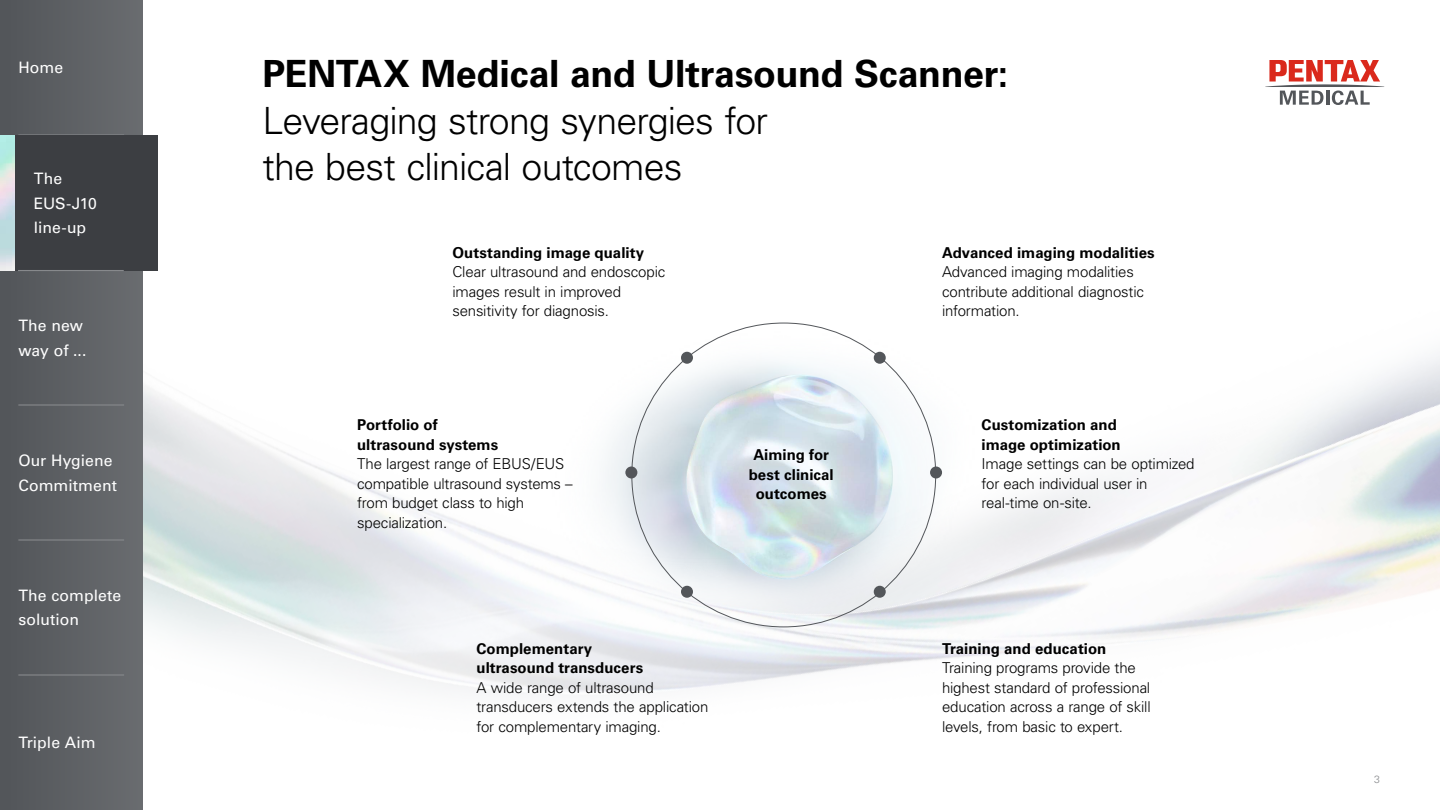
<style>
.page{position:relative;width:1440px;height:810px;background:#fff}
.page>*{position:absolute;margin:0;border:0;box-sizing:border-box;transform-origin:0 0}
.t1{font:300 37.5px/46.5px "Univers LT Std";letter-spacing:-.025em;color:#000}
.t2{font:700 37.5px "Univers LT Std";letter-spacing:-.01em;color:#000}
.t3{font:15.75px/24.8px "Univers LT Std";letter-spacing:.005em;color:#fff}
.t4{font:300 15px/19.5px "Univers LT Std";letter-spacing:-.01em;color:#000}
.t5{font:700 15px/19.5px "Univers LT Std";color:#000}
.t6{font:300 10.5px "Univers LT Std";color:#87898c}
</style>
<div class="page">
<img style="left:142px;top:34px;width:1298px;height:776px">
<div style="left:410px;top:203px;width:291px;height:159px;background:#fff"></div>
<div style="left:900px;top:203px;width:294px;height:157px;background:#fff"></div>
<svg style="left:718px;top:418px;width:146px;height:114px"></svg>
<div style="left:874px;top:352px;width:12px;height:12px;background:#53565a;border-radius:50%"></div>
<div style="left:874px;top:586px;width:12px;height:12px;background:#53565a;border-radius:50%"></div>
<div style="left:681px;top:352px;width:12px;height:12px;background:#53565a;border-radius:50%"></div>
<div style="left:681px;top:586px;width:12px;height:12px;background:#53565a;border-radius:50%"></div>
<div style="left:930px;top:466px;width:12px;height:12px;background:#53565a;border-radius:50%"></div>
<div style="left:625px;top:466px;width:12px;height:12px;background:#53565a;border-radius:50%"></div>
<svg style="left:1265px;top:60px;width:119px;height:45px"></svg>
<div style="left:0;top:0;width:142px;height:135px;background:#5d6064"></div>
<div style="left:0;top:270px;width:142px;height:135px;background:#5d6064"></div>
<div style="left:0;top:405px;width:142px;height:135px;background:#5d6064"></div>
<div style="left:0;top:539px;width:142px;height:135px;background:#5e6064"></div>
<div style="left:0;top:673px;width:142px;height:137px;background:#5d6064"></div>
<hr style="left:18px;top:404px;width:106px;height:2px;background:#87898c">
<hr style="left:18px;top:134px;width:106px;height:2px;background:#87898c">
<hr style="left:18px;top:674px;width:106px;height:2px;background:#87898c">
<hr style="left:18px;top:539px;width:106px;height:2px;background:#87898c">
<div style="left:15px;top:136px;width:143px;height:135px;background:#3c3e42"></div>
<img style="left:0;top:136px;width:15px;height:135px">
<hr style="left:18px;top:270px;width:106px;height:1px;background:#87898c">
<p class="t3" style="left:18px;top:55px;width:46px">Home</p>
<p class="t3" style="left:34px;top:166px;width:65px">The<br>EUS-J10 line-up</p>
<p class="t3" style="left:18px;top:313px;width:70px">The new way of ...</p>
<p class="t3" style="left:18px;top:448px;width:100px">Our Hygiene<br>Commitment</p>
<p class="t3" style="left:18px;top:583px;width:104px">The complete solution</p>
<p class="t3" style="left:18px;top:730px;width:79px">Triple Aim</p>
<h1 class="t2" style="left:262px;top:52px;width:747px">PENTAX Medical and Ultrasound Scanner:</h1>
<h1 class="t1" style="left:262px;top:97px;width:507px">Leveraging strong synergies for the best clinical outcomes</h1>
<p class="t5" style="left:452px;top:243px;width:193px">Outstanding image quality</p>
<p class="t4" style="left:452px;top:262px;width:214px">Clear ultrasound and endoscopic images result in improved sensitivity for diagnosis.</p>
<p class="t5" style="left:357px;top:415px;width:143px">Portfolio of ultrasound systems</p>
<p class="t4" style="left:357px;top:454px;width:217px">The largest range of EBUS/EUS compatible ultrasound systems – from budget class to high specialization.</p>
<p class="t5" style="left:749px;top:445px;width:87px;text-align:center">Aiming for best clinical outcomes</p>
<p class="t5" style="left:477px;top:639px;width:168px">Complementary ultrasound transducers</p>
<p class="t4" style="left:477px;top:678px;width:233px">A wide range of ultrasound transducers extends the application for complementary imaging.</p>
<p class="t5" style="left:942px;top:243px;width:214px">Advanced imaging modalities</p>
<p class="t4" style="left:942px;top:262px;width:203px">Advanced imaging modalities contribute additional diagnostic information.</p>
<p class="t5" style="left:982px;top:415px;width:141px">Customization and image optimization</p>
<p class="t4" style="left:982px;top:454px;width:215px">Image settings can be optimized for each individual user in real-time on-site.</p>
<p class="t5" style="left:942px;top:639px;width:166px">Training and education</p>
<p class="t4" style="left:942px;top:658px;width:210px">Training programs provide the highest standard of professional education across a range of skill levels, from basic to expert.</p>
<p class="t6" style="left:1374px;top:773px;width:7px">3</p>
</div>
